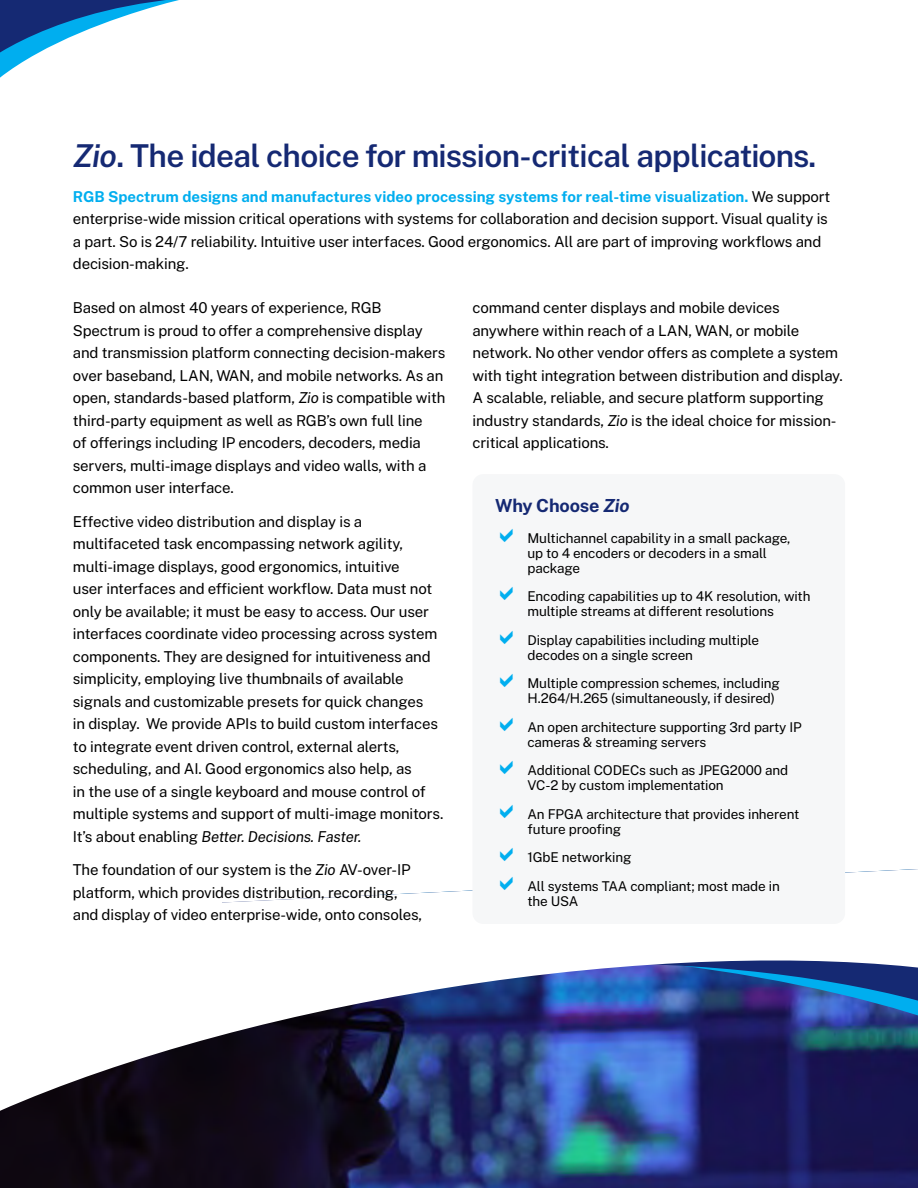
<style>
.page{position:relative;width:918px;height:1188px;background:#fff}
.page>*{position:absolute;margin:0;border:0;box-sizing:border-box;transform-origin:0 0}
.t1{font:600 31.5px "Public Sans";letter-spacing:-.02em;color:#152973}
.t2{font:700 18px "Public Sans";letter-spacing:-.01em;color:#152973}
.t3{font:15px/22.5px "Public Sans";letter-spacing:-.01em;color:#000}
.t4{font:13.5px/15px "Public Sans";letter-spacing:-.01em;color:#000}
.s1{font-style:italic}
.s2{font-weight:700;color:#00aeef}
</style>
<div class="page">
<img style="left:0;top:1122px;width:918px;height:66px">
<svg style="left:0;top:869px;width:918px;height:253px"></svg>
<div style="left:473px;top:474px;width:372px;height:450px;background:#f6f7f8;border-radius:11px"></div>
<svg style="left:0;top:0;width:179px;height:78px"></svg>
<h1 class="t1" style="left:73px;top:135px;width:745px"><span class="s1">Zio</span>. The ideal choice for mission-critical applications.</h1>
<p class="t3" style="left:73px;top:184px;width:759px"><span class="s2">RGB Spectrum designs and manufactures video processing systems for real-time visualization.</span> We support enterprise-wide mission critical operations with systems for collaboration and decision support. Visual quality is a part. So is 24/7 reliability. Intuitive user interfaces. Good ergonomics. All are part of improving workflows and decision-making.</p>
<p class="t3" style="left:73px;top:296px;width:374px">Based on almost 40 years of experience, RGB Spectrum is proud to offer a comprehensive display and transmission platform connecting decision-makers over baseband, LAN, WAN, and mobile networks. As an open, standards-based platform, <span class="s1">Zio</span> is compatible with third-party equipment as well as RGB’s own full line<br>of offerings including IP encoders, decoders, media servers, multi-image displays and video walls, with a common user interface.</p>
<p class="t3" style="left:73px;top:510px;width:372px">Effective video distribution and display is a multifaceted task encompassing network agility, multi-image displays, good ergonomics, intuitive<br>user interfaces and efficient workflow. Data must not only be available; it must be easy to access. Our user interfaces coordinate video processing across system components. They are designed for intuitiveness and simplicity, employing live thumbnails of available signals and customizable presets for quick changes<br>in display. We provide APIs to build custom interfaces to integrate event driven control, external alerts, scheduling, and AI. Good ergonomics also help, as<br>in the use of a single keyboard and mouse control of multiple systems and support of multi-image monitors.<br>It’s about enabling <span class="s1">Better. Decisions. Faster.</span></p>
<p class="t3" style="left:73px;top:858px;width:351px">The foundation of our system is the <span class="s1">Zio</span> AV-over-IP platform, which provides distribution, recording, and display of video enterprise-wide, onto consoles,</p>
<p class="t3" style="left:472px;top:296px;width:372px">command center displays and mobile devices anywhere within reach of a LAN, WAN, or mobile network. No other vendor offers as complete a system with tight integration between distribution and display.<br>A scalable, reliable, and secure platform supporting industry standards, <span class="s1">Zio</span> is the ideal choice for mission&shy;critical applications.</p>
<p class="t2" style="left:495px;top:494px;width:136px">Why Choose <span class="s1">Zio</span></p>
<p class="t4" style="left:528px;top:530px;width:264px">Multichannel capability in a small package, up to 4 encoders or decoders in a small package</p>
<p class="t4" style="left:528px;top:589px;width:284px">Encoding capabilities up to 4K resolution, with multiple streams at different resolutions</p>
<p class="t4" style="left:528px;top:632px;width:233px">Display capabilities including multiple decodes on a single screen</p>
<p class="t4" style="left:528px;top:676px;width:254px">Multiple compression schemes, including<br>H.264/H.265 (simultaneously, if desired)</p>
<p class="t4" style="left:528px;top:719px;width:276px">An open architecture supporting 3rd party IP cameras &amp; streaming servers</p>
<p class="t4" style="left:528px;top:763px;width:262px">Additional CODECs such as JPEG2000 and<br>VC-2 by custom implementation</p>
<p class="t4" style="left:528px;top:806px;width:273px">An FPGA architecture that provides inherent future proofing</p>
<p class="t4" style="left:528px;top:843px;width:254px;line-height:28.5px">1GbE networking<br>All systems TAA compliant; most made in</p>
<p class="t4" style="left:528px;top:893px;width:52px">the USA</p>
</div>
